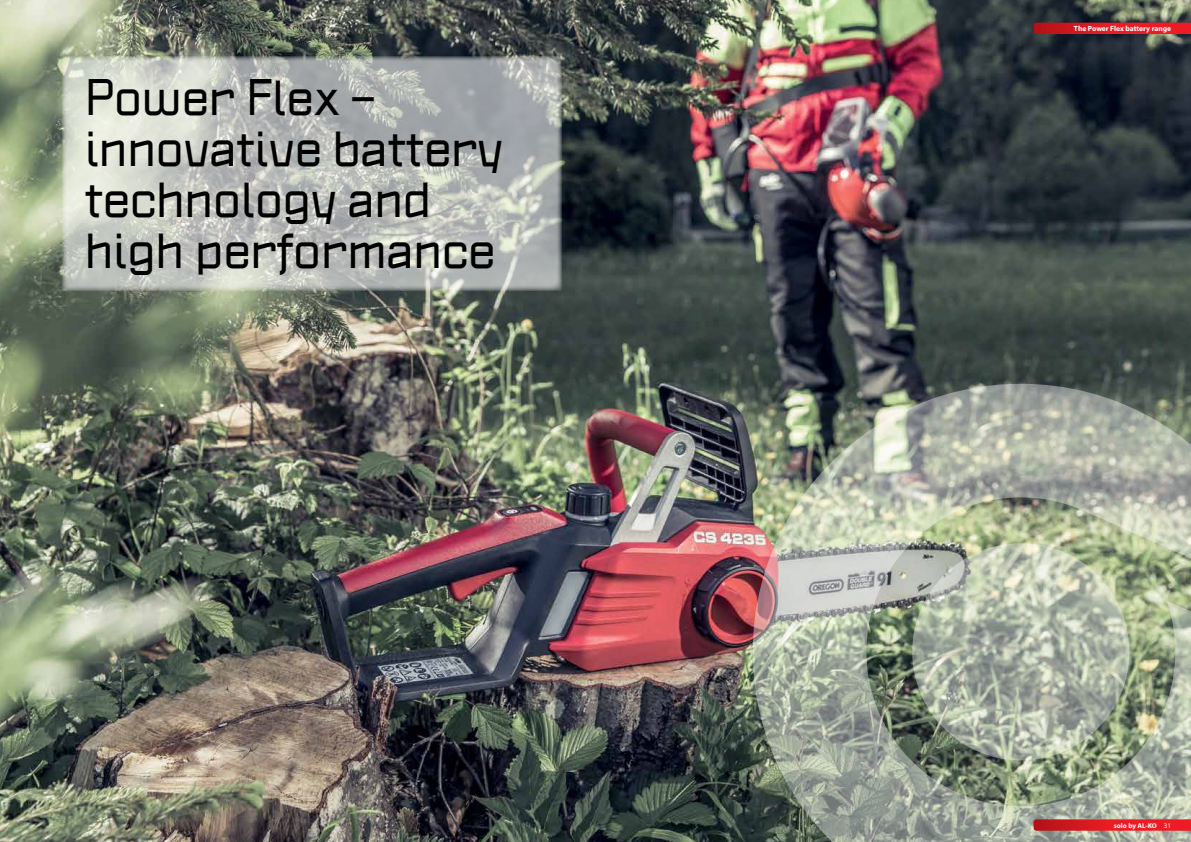
<style>
.page{position:relative;width:1191px;height:842px;background:#fff}
.page>*{position:absolute;margin:0;border:0;box-sizing:border-box;transform-origin:0 0}
.t1{font:45px/51px "Politica Bold Xp";color:#000}
.t2{font:700 7.5px "Myriad Pro";color:#fff}
.t3{font:700 7px "Myriad Pro";color:#fff}
.s1{font-weight:400}
</style>
<div class="page">
<img style="left:0;top:0;width:1191px;height:842px">
<svg style="left:62px;top:57px;width:499px;height:234px;background:#bec1bd"></svg>
<img style="left:752px;top:384px;width:439px;height:458px">
<svg style="left:1033px;top:23px;width:158px;height:11px;background:#dc1921"></svg>
<svg style="left:1033px;top:819px;width:158px;height:12px;background:#db2329"></svg>
<p class="t1" style="left:85px;top:70px;width:420px">Power Flex – innovative battery technology and high performance</p>
<p class="t2" style="left:1074px;top:24px;width:99px">The Power Flex battery range</p>
<p class="t3" style="left:1113px;top:821px;width:59px">solo by AL-KO <span class="s1">31</span></p>
</div>
